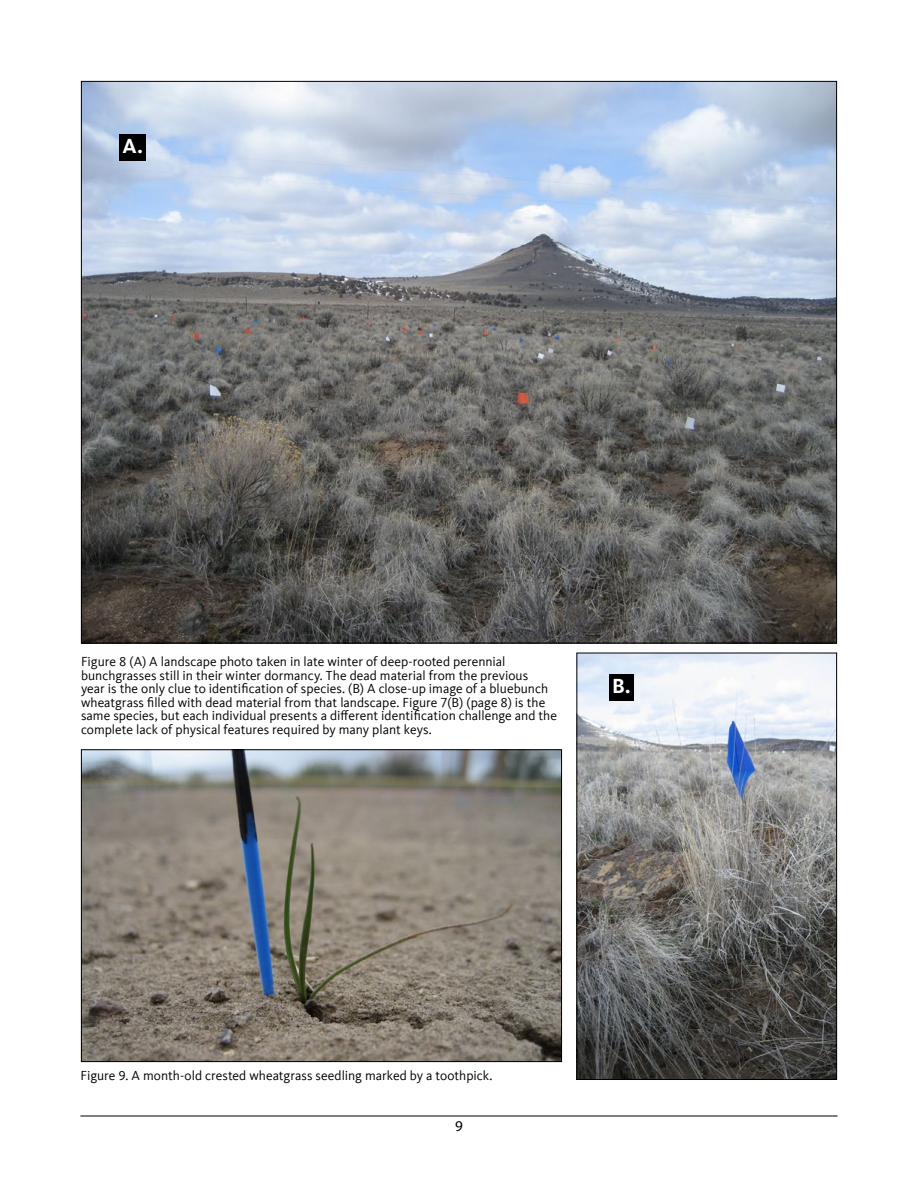
<style>
.page{position:relative;width:918px;height:1188px;background:#fff}
.page>*{position:absolute;margin:0;border:0;box-sizing:border-box;transform-origin:0 0}
.Figure_letters{font:700 21px "Kievit Offc";color:#fff}
.t1{font:15px "Myriad Pro";color:#000}
.t2{font:13.5px/13.5px "Kievit Offc";color:#000}
</style>
<div class="page">
<hr style="left:80px;top:1116px;width:758px;height:1px;background:#000">
<img style="left:83px;top:83px;width:752px;height:558px">
<img style="left:83px;top:751px;width:477px;height:309px">
<div style="left:81px;top:749px;width:481px;height:313px;border:1px solid #000"></div>
<div style="left:119px;top:134px;width:27px;height:27px;background:#000"></div>
<img style="left:578px;top:655px;width:257px;height:423px">
<div style="left:576px;top:653px;width:261px;height:427px;border:1px solid #000"></div>
<div style="left:609px;top:674px;width:25px;height:27px;background:#000"></div>
<p class="Figure_letters" style="left:122px;top:134px;width:22px">A.</p>
<p class="t2" style="left:81px;top:655px;width:478px">Figure 8 (A) A landscape photo taken in late winter of deep-rooted perennial bunchgrasses still in their winter dormancy. The dead material from the previous<br>year is the only clue to identification of species. (B) A close-up image of a bluebunch wheatgrass filled with dead material from that landscape. Figure 7(B) (page 8) is the same species, but each individual presents a different identification challenge and the complete lack of physical features required by many plant keys.</p>
<p class="Figure_letters" style="left:612px;top:674px;width:20px">B.</p>
<p class="t2" style="left:80px;top:1069px;width:414px">Figure 9. A month-old crested wheatgrass seedling marked by a toothpick.</p>
<p class="t1" style="left:455px;top:1117px;width:9px">9</p>
</div>
